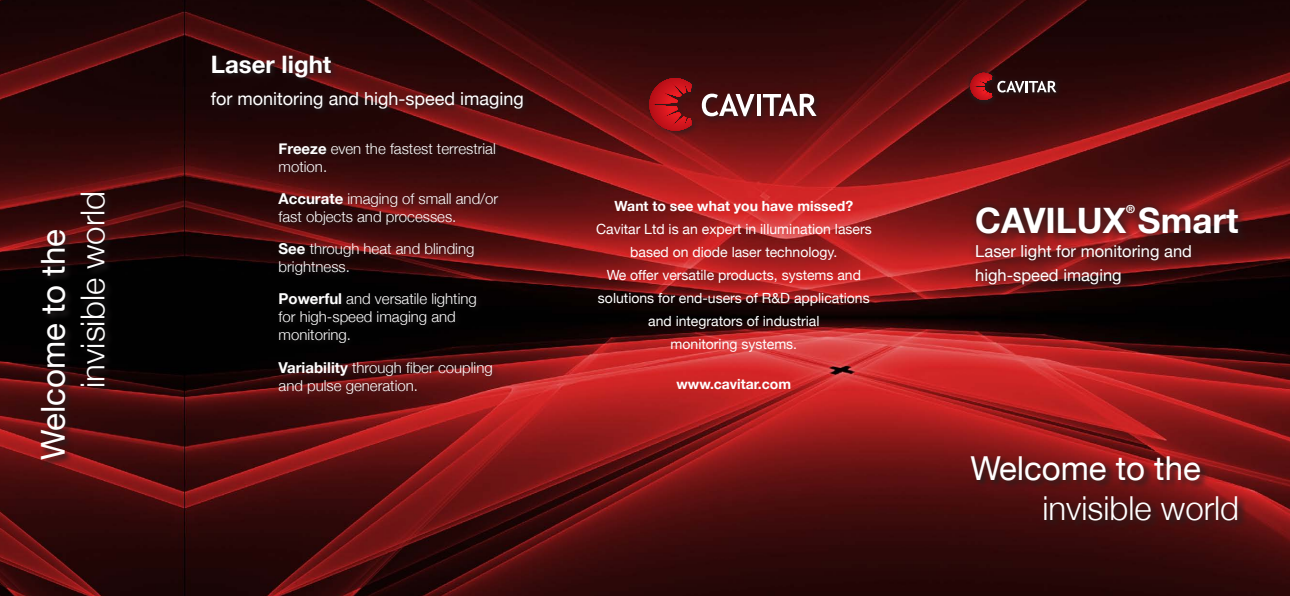
<style>
.page{position:relative;width:1290px;height:596px;background:#fff}
.page>*{position:absolute;margin:0;border:0;box-sizing:border-box;transform-origin:0 0}
.t1{font:700 35px "Helvetica Neue";color:#fff}
.t2{font:300 33px "Helvetica Neue";color:#fff}
.t3{font:33px "Helvetica Neue";color:#fff}
.t4{font:700 24px "Helvetica Neue";color:#fff}
.t5{font:18px "Helvetica Neue";color:#fff}
.t6{font:16.5px/24px "Helvetica Neue";color:#fff}
.t7{font:300 15px/18px "Helvetica Neue";color:#fff}
.t8{font:14px/23px "Helvetica Neue";color:#fff;text-align:center}
.t9{font:700 14px "Helvetica Neue";color:#fff}
.t10{font:700 11.1px "Helvetica Neue";color:#fff}
.s1{font-weight:700}
</style>
<div class="page">
<img style="left:0;top:0;width:1290px;height:595px">
<div style="left:699px;top:90px;width:124px;height:34px;background:#231f20;opacity:.75"></div>
<svg style="left:702px;top:94px;width:52px;height:22px"></svg>
<hr style="left:757px;top:94px;width:4px;height:22px;background:#fff">
<svg style="left:763px;top:94px;width:53px;height:22px"></svg>
<div style="left:646px;top:75px;width:53px;height:63px;background:#231f20;opacity:.75"></div>
<svg style="left:649px;top:78px;width:42px;height:52px;background:#ad1319"></svg>
<svg style="left:669px;top:93px;width:22px;height:23px"></svg>
<svg style="left:675px;top:99px;width:11px;height:11px"></svg>
<svg style="left:208px;top:52px;width:322px;height:64px;background:#330b0c"></svg>
<div style="left:978px;top:207px;width:272px;height:89px;background:#231f20;opacity:.35"></div>
<svg style="left:968px;top:198px;width:277px;height:94px;background:#5e1516"></svg>
<div style="left:967px;top:69px;width:96px;height:38px;background:#231f20;opacity:.75"></div>
<svg style="left:964px;top:67px;width:98px;height:39px"></svg>
<svg style="left:970px;top:73px;width:86px;height:27px;background:#622d2f"></svg>
<div style="left:276px;top:139px;width:229px;height:261px;background:#231f20;opacity:.75"></div>
<svg style="left:969px;top:454px;width:278px;height:75px;background:#5e1314"></svg>
<svg style="left:40px;top:191px;width:74px;height:277px;background:#2c0b0b"></svg>
<h2 class="t3" style="left:29px;top:459px;width:232px;rotate:-90deg">Welcome to the</h2>
<h2 class="t2" style="left:66px;top:387px;width:198px;rotate:-90deg">invisible world</h2>
<h3 class="t4" style="left:211px;top:45px;width:122px">Laser light</h3>
<p class="t5" style="left:211px;top:85px;width:314px">for monitoring and high-speed imaging</p>
<p class="t7" style="left:279px;top:138px;width:219px"><span class="s1">Freeze</span> even the fastest terrestrial motion.</p>
<p class="t7" style="left:279px;top:189px;width:221px"><span class="s1">Accurate</span> imaging of small and/or fast objects and processes.</p>
<p class="t7" style="left:279px;top:239px;width:197px"><span class="s1">See</span> through heat and blinding brightness.</p>
<p class="t7" style="left:279px;top:289px;width:200px"><span class="s1">Powerful</span> and versatile lighting for high-speed imaging and monitoring.</p>
<p class="t7" style="left:279px;top:357px;width:216px"><span class="s1">Variability</span> through fiber coupling and pulse generation.</p>
<p class="t9" style="left:614px;top:194px;width:240px">Want to see what you have missed?</p>
<p class="t8" style="left:596px;top:218px;width:277px">Cavitar Ltd is an expert in illumination lasers based on diode laser technology.<br>We offer versatile products, systems and solutions for end-users of R&amp;D applications and integrators of industrial<br>monitoring systems.</p>
<p class="t9" style="left:676px;top:372px;width:116px">www.cavitar.com</p>
<p class="t10" style="left:1126px;top:201px;width:10px">®</p>
<p class="t6" style="left:975px;top:240px;width:218px">Laser light for monitoring and high-speed imaging</p>
<h1 class="t1" style="left:975px;top:193px;width:265px">CAVILUX Smart</h1>
<h2 class="t3" style="left:970px;top:444px;width:232px">Welcome to the</h2>
<h2 class="t2" style="left:1042px;top:481px;width:198px">invisible world</h2>
</div>
